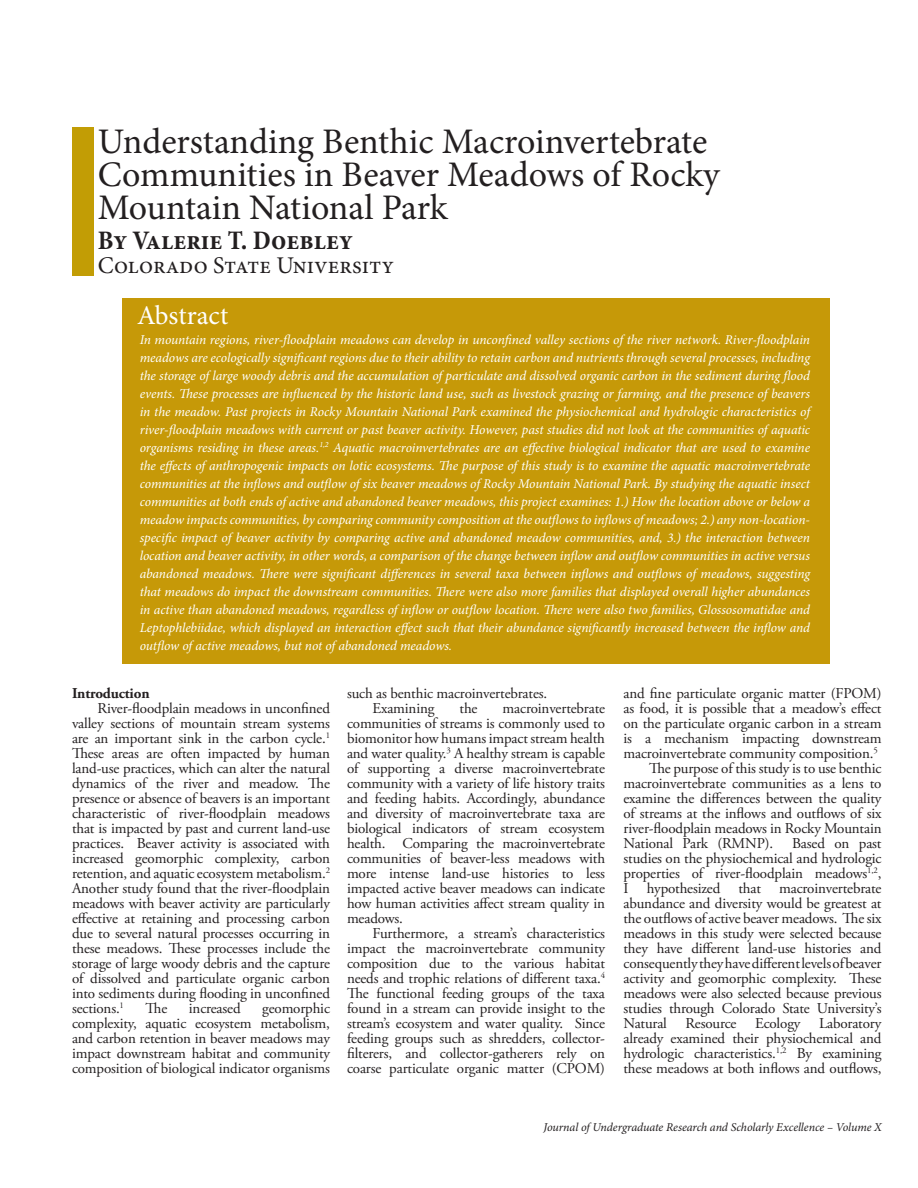
<style>
.page{position:relative;width:918px;height:1188px;background:#fff}
.page>*{position:absolute;margin:0;border:0;box-sizing:border-box;transform-origin:0 0}
.t1{font:36px/33px "Minion Pro";letter-spacing:-.005em;color:#231f20}
.Company_Name{font:700 condensed 27px "Minion Pro";color:#231f20}
.t2{font:27px "Minion Pro";color:#fff}
.Company_Name-2{font:24px "Minion Pro";color:#231f20}
.BodyText{font:15px/15px "Adobe Garamond Pro";letter-spacing:-.01em;color:#231f20;text-align:justify}
.t3{font:700 15px "Adobe Garamond Pro";letter-spacing:-.01em;color:#231f20}
.t4{font:italic 13.5px/18px "Minion Pro";letter-spacing:-.005em;color:#fff;text-align:justify}
.Company_Name-3{font:italic 12px "Minion Pro";letter-spacing:-.01em;color:#231f20}
</style>
<div class="page">
<div style="left:72px;top:127px;width:21px;height:149px;background:#c29d05"></div>
<div style="left:122px;top:299px;width:708px;height:365px;background:#c69908"></div>
<p class="t1" style="left:98px;top:126px;width:624px">Understanding Benthic Macroinvertebrate<br>Communities in Beaver Meadows of Rocky<br>Mountain National Park</p>
<p class="Company_Name" style="left:98px;top:222px;width:256px">By Valerie T. Doebley</p>
<p class="Company_Name-2" style="left:98px;top:249px;width:298px">Colorado State University</p>
<p class="t2" style="left:137px;top:297px;width:93px">Abstract</p>
<p class="t4" style="left:140px;top:330px;width:672px">In mountain regions, river-floodplain meadows can develop in unconfined valley sections of the river network. River-floodplain meadows are ecologically significant regions due to their ability to retain carbon and nutrients through several processes, including the storage of large woody debris and the accumulation of particulate and dissolved organic carbon in the sediment during flood events. These processes are influenced by the historic land use, such as livestock grazing or farming, and the presence of beavers in the meadow. Past projects in Rocky Mountain National Park examined the physiochemical and hydrologic characteristics of river-floodplain meadows with current or past beaver activity. However, past studies did not look at the communities of aquatic organisms residing in these areas.<sup>1,2</sup> Aquatic macroinvertebrates are an effective biological indicator that are used to examine the effects of anthropogenic impacts on lotic ecosystems. The purpose of this study is to examine the aquatic macroinvertebrate communities at the inflows and outflow of six beaver meadows of Rocky Mountain National Park. By studying the aquatic insect communities at both ends of active and abandoned beaver meadows, this project examines: 1.) How the location above or below a meadow impacts communities, by comparing community composition at the outflows to inflows of meadows; 2.) any non-location&shy;specific impact of beaver activity by comparing active and abandoned meadow communities, and, 3.) the interaction between location and beaver activity, in other words, a comparison of the change between inflow and outflow communities in active versus abandoned meadows. There were significant differences in several taxa between inflows and outflows of meadows, suggesting that meadows do impact the downstream communities. There were also more families that displayed overall higher abundances in active than abandoned meadows, regardless of inflow or outflow location. There were also two families, Glossosomatidae and Leptophlebiidae, which displayed an interaction effect such that their abundance significantly increased between the inflow and outflow of active meadows, but not of abandoned meadows.</p>
<p class="t3" style="left:72px;top:685px;width:79px">Introduction</p>
<p class="BodyText" style="left:72px;top:701px;width:260px;text-indent:25px">River-floodplain meadows in unconfined valley sections of mountain stream systems are an important sink in the carbon cycle.<sup>1<br></sup>These areas are often impacted by human land-use practices, which can alter the natural dynamics of the river and meadow. The presence or absence of beavers is an important characteristic of river-floodplain meadows that is impacted by past and current land-use practices. Beaver activity is associated with increased geomorphic complexity, carbon retention, and aquatic ecosystem metabolism.<sup>2<br></sup>Another study found that the river-floodplain meadows with beaver activity are particularly effective at retaining and processing carbon due to several natural processes occurring in these meadows. These processes include the storage of large woody debris and the capture of dissolved and particulate organic carbon into sediments during flooding in unconfined sections.<sup>1</sup></p>
<p class="BodyText" style="left:72px;top:1001px;width:260px;text-indent:190px">geomorphic complexity, aquatic ecosystem metabolism, and carbon retention in beaver meadows may impact downstream habitat and community composition of biological indicator organisms</p>
<p class="BodyText" style="left:146px;top:1001px;width:23px">The</p>
<p class="BodyText" style="left:189px;top:1001px;width:53px">increased</p>
<p class="BodyText" style="left:347px;top:686px;width:202px">such as benthic macroinvertebrates.</p>
<p class="BodyText" style="left:373px;top:701px;width:63px">Examining</p>
<p class="BodyText" style="left:460px;top:701px;width:19px">the</p>
<p class="BodyText" style="left:347px;top:701px;width:260px;text-indent:156px">macroinvertebrate communities of streams is commonly used to biomonitor how humans impact stream health and water quality.<sup>3</sup> A healthy stream is capable of supporting a diverse macroinvertebrate community with a variety of life history traits and feeding habits. Accordingly, abundance and diversity of macroinvertebrate taxa are biological indicators of stream ecosystem health. Comparing the macroinvertebrate communities of beaver-less meadows with more intense land-use histories to less impacted active beaver meadows can indicate how human activities affect stream quality in meadows.</p>
<p class="BodyText" style="left:347px;top:926px;width:260px;text-indent:25px">Furthermore, a stream’s characteristics impact the macroinvertebrate community composition due to the various habitat needs and trophic relations of different taxa.<sup>4<br></sup>The functional feeding groups of the taxa found in a stream can provide insight to the stream’s ecosystem and water quality. Since feeding groups such as shredders, collector&shy;filterers, and collector-gatherers rely on coarse particulate organic matter (CPOM)</p>
<p class="BodyText" style="left:624px;top:686px;width:260px">and fine particulate organic matter (FPOM) as food, it is possible that a meadow’s effect on the particulate organic carbon in a stream is a mechanism impacting downstream macroinvertebrate community composition.<sup>5</sup></p>
<p class="BodyText" style="left:624px;top:761px;width:260px;text-indent:25px">The purpose of this study is to use benthic macroinvertebrate communities as a lens to examine the differences between the quality of streams at the inflows and outflows of six river-floodplain meadows in Rocky Mountain National Park (RMNP).</p>
<p class="BodyText" style="left:624px;top:836px;width:260px;text-indent:169px">Based on past studies on the physiochemical and hydrologic properties of river-floodplain meadows<sup>1,2</sup>, I hypothesized that macroinvertebrate abundance and diversity would be greatest at the outflows of active beaver meadows. The six meadows in this study were selected because they have different land-use histories and consequently they have different levels of beaver activity and geomorphic complexity. These meadows were also selected because previous studies through Colorado State University’s Natural Resource Ecology Laboratory already examined their physiochemical and hydrologic characteristics.<sup>1,2</sup> By examining these meadows at both inflows and outflows,</p>
<p class="Company_Name-3" style="left:544px;top:1119px;width:340px">Journal of Undergraduate Research and Scholarly Excellence – Volume X</p>
</div>
